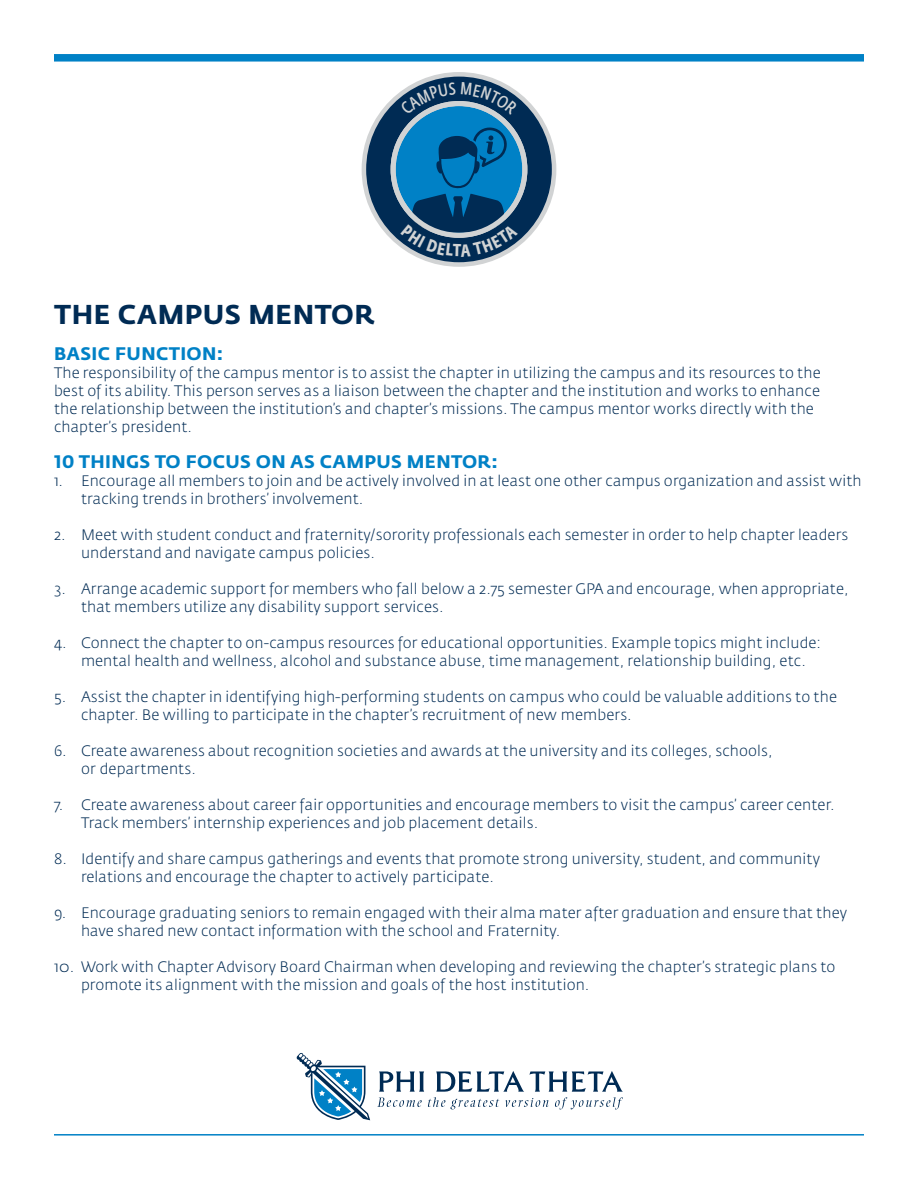
<style>
.page{position:relative;width:918px;height:1188px;background:#fff}
.page>*{position:absolute;margin:0;border:0;box-sizing:border-box;transform-origin:0 0}
.t1{font:700 27px "Fedra Sans Std";letter-spacing:.02em;color:#002b54}
.t2{font:700 18px "Fedra Sans Std";letter-spacing:.02em;color:#0081c6}
.t3{font:300 15px/18px "Fedra Sans Std";letter-spacing:.01em;color:#002b54}
</style>
<div class="page">
<hr style="left:54px;top:1134px;width:810px;height:2px;background:#0081c6">
<div style="left:362px;top:72px;width:194px;height:195px;background:#d1d3d4;border-radius:50%"></div>
<div style="left:366px;top:77px;width:186px;height:185px;background:#002b54;border-radius:50%"></div>
<div style="left:54px;top:54px;width:810px;height:8px;background:#0081c6"></div>
<svg style="left:377px;top:1071px;width:246px;height:38px"></svg>
<svg style="left:297px;top:1053px;width:73px;height:67px"></svg>
<svg style="left:391px;top:82px;width:136px;height:175px"></svg>
<h1 class="t1" style="left:54px;top:298px;width:322px">THE CAMPUS MENTOR</h1>
<p class="t2" style="left:54px;top:342px;width:171px">BASIC FUNCTION:</p>
<p class="t3" style="left:54px;top:364px;width:768px">The responsibility of the campus mentor is to assist the chapter in utilizing the campus and its resources to the best of its ability. This person serves as a liaison between the chapter and the institution and works to enhance the relationship between the institution’s and chapter’s missions. The campus mentor works directly with the chapter’s president.</p>
<p class="t2" style="left:54px;top:450px;width:445px">10 THINGS TO FOCUS ON AS CAMPUS MENTOR:</p>
<p class="t3" style="left:81px;top:472px;width:782px;text-indent:-27px">1. Encourage all members to join and be actively involved in at least one other campus organization and assist with tracking trends in brothers’ involvement.</p>
<p class="t3" style="left:81px;top:526px;width:769px;text-indent:-27px">2. Meet with student conduct and fraternity/sorority professionals each semester in order to help chapter leaders understand and navigate campus policies.</p>
<p class="t3" style="left:81px;top:580px;width:769px;text-indent:-27px">3. Arrange academic support for members who fall below a 2.75 semester GPA and encourage, when appropriate, that members utilize any disability support services.</p>
<p class="t3" style="left:81px;top:634px;width:742px;text-indent:-27px">4. Connect the chapter to on-campus resources for educational opportunities. Example topics might include: mental health and wellness, alcohol and substance abuse, time management, relationship building, etc.</p>
<p class="t3" style="left:81px;top:688px;width:758px;text-indent:-27px">5. Assist the chapter in identifying high-performing students on campus who could be valuable additions to the chapter. Be willing to participate in the chapter’s recruitment of new members.</p>
<p class="t3" style="left:81px;top:742px;width:693px;text-indent:-27px">6. Create awareness about recognition societies and awards at the university and its colleges, schools, or departments.</p>
<p class="t3" style="left:81px;top:796px;width:755px;text-indent:-27px">7. Create awareness about career fair opportunities and encourage members to visit the campus’ career center.<br>Track members’ internship experiences and job placement details.</p>
<p class="t3" style="left:81px;top:850px;width:741px;text-indent:-27px">8. Identify and share campus gatherings and events that promote strong university, student, and community relations and encourage the chapter to actively participate.</p>
<p class="t3" style="left:81px;top:904px;width:768px;text-indent:-27px">9. Encourage graduating seniors to remain engaged with their alma mater after graduation and ensure that they have shared new contact information with the school and Fraternity.</p>
<p class="t3" style="left:81px;top:958px;width:756px;text-indent:-27px">10. Work with Chapter Advisory Board Chairman when developing and reviewing the chapter’s strategic plans to promote its alignment with the mission and goals of the host institution.</p>
</div>
